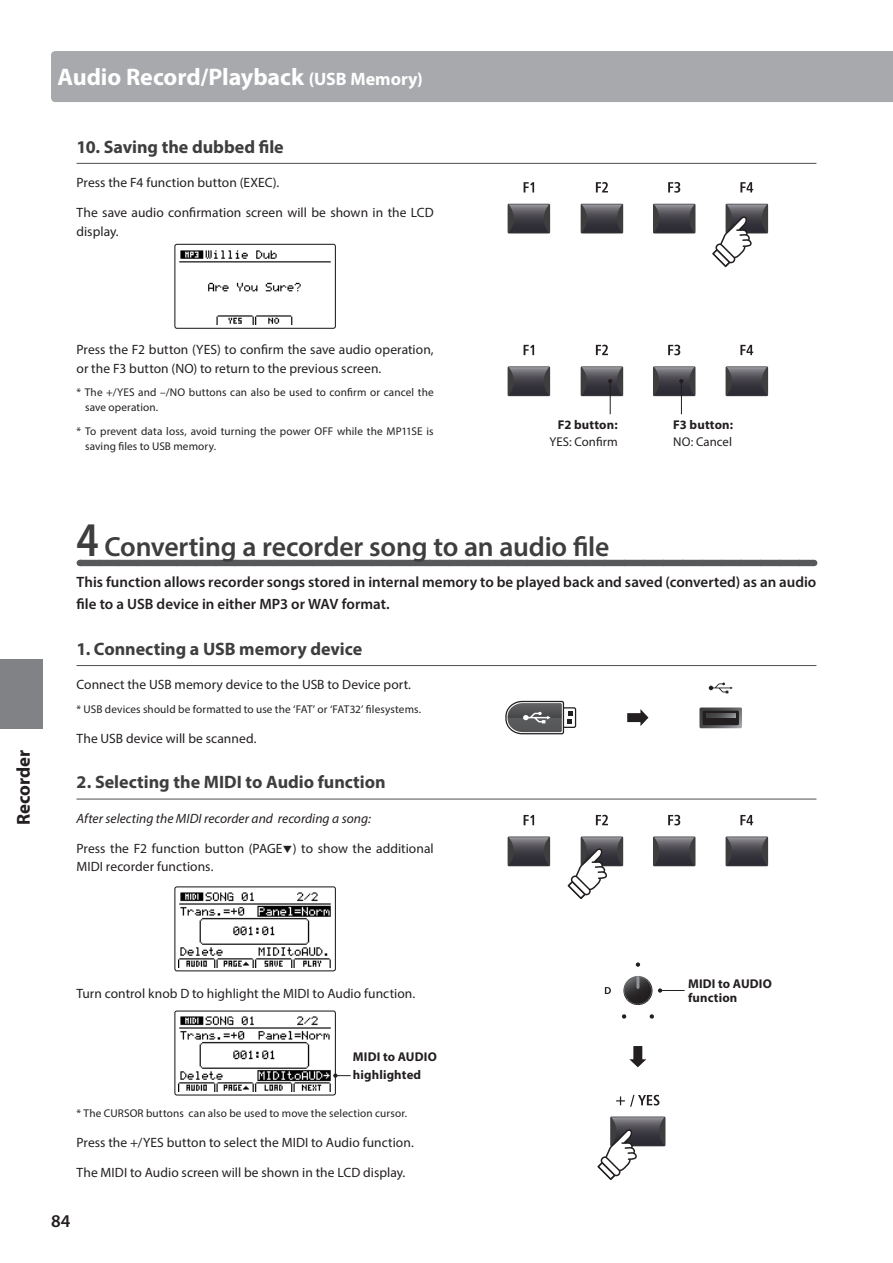
<style>
.page{position:relative;width:893px;height:1263px;background:#fff}
.page>*{position:absolute;margin:0;border:0;box-sizing:border-box;transform-origin:0 0}
.t1{font:600 27.75px "Myriad Pro";letter-spacing:-.01em;color:#3e3e3f}
.t2{font:700 24px "Myriad Pro";letter-spacing:-.005em;color:#fff}
.t3{font:700 18.75px "Myriad Pro";color:#231f20}
.t4{font:700 18px "Myriad Pro";color:#3e3e3f}
.t5{font:600 18px "Myriad Pro";color:#231f20}
.t6{font:600 15px/22.5px "Myriad Pro";color:#231f20}
.t7{font:13.5px/18.8px "Myriad Pro";letter-spacing:.005em;color:#231f20}
.t8{font:italic 13.5px "Myriad Pro";letter-spacing:.005em;color:#231f20}
.t9{font:700 12.75px/17.2px "Myriad Pro";letter-spacing:.01em;color:#231f20}
.t10{font:12.75px "Myriad Pro";letter-spacing:.01em;color:#231f20}
.t11{font:11.25px/15px "Myriad Pro";letter-spacing:.01em;color:#231f20}
.s1{font-size:18px}
.s2{font-size:48.6px}
</style>
<div class="page">
<div style="left:0;top:659px;width:43px;height:69px;background:#808285"></div>
<div style="left:51px;top:51px;width:842px;height:51px;background:#a8a9ad"></div>
<hr style="left:77px;top:163px;width:739px;height:1px;background:#57585a">
<div style="left:80px;top:560px;width:733px;height:6px;background:#57585a"></div>
<hr style="left:77px;top:665px;width:739px;height:1px;background:#57585a">
<hr style="left:77px;top:798px;width:739px;height:1px;background:#57585a">
<img style="left:179px;top:250px;width:152px;height:75px">
<div style="left:174px;top:244px;width:162px;height:85px;border:1px solid #231f20;border-radius:2px"></div>
<img style="left:179px;top:892px;width:152px;height:75px">
<div style="left:174px;top:886px;width:162px;height:85px;border:1px solid #231f20;border-radius:2px"></div>
<img style="left:179px;top:1016px;width:152px;height:75px">
<div style="left:174px;top:1010px;width:162px;height:85px;border:1px solid #231f20;border-radius:2px"></div>
<svg style="left:333px;top:1073px;width:18px;height:5px"></svg>
<svg style="left:524px;top:182px;width:10px;height:10px"></svg>
<svg style="left:596px;top:182px;width:12px;height:10px"></svg>
<svg style="left:668px;top:182px;width:12px;height:11px"></svg>
<svg style="left:740px;top:182px;width:13px;height:10px"></svg>
<div style="left:726px;top:204px;width:42px;height:29px;background:#3e3e3f"></div>
<div style="left:653px;top:204px;width:42px;height:29px;background:#3e3e3f"></div>
<svg style="left:654px;top:204px;width:40px;height:29px"></svg>
<div style="left:581px;top:204px;width:42px;height:29px;background:#3e3e3f"></div>
<svg style="left:582px;top:204px;width:40px;height:29px"></svg>
<div style="left:508px;top:204px;width:42px;height:29px;background:#3e3e3f"></div>
<svg style="left:509px;top:204px;width:40px;height:29px"></svg>
<svg style="left:712px;top:204px;width:55px;height:63px"></svg>
<svg style="left:524px;top:345px;width:10px;height:10px"></svg>
<svg style="left:596px;top:345px;width:12px;height:10px"></svg>
<svg style="left:668px;top:345px;width:12px;height:10px"></svg>
<svg style="left:740px;top:345px;width:13px;height:10px"></svg>
<svg style="left:726px;top:366px;width:42px;height:30px"></svg>
<svg style="left:727px;top:367px;width:40px;height:28px"></svg>
<svg style="left:653px;top:366px;width:42px;height:30px"></svg>
<svg style="left:581px;top:366px;width:42px;height:30px"></svg>
<svg style="left:508px;top:366px;width:42px;height:30px"></svg>
<svg style="left:509px;top:367px;width:40px;height:28px"></svg>
<svg style="left:654px;top:367px;width:40px;height:28px"></svg>
<hr style="left:681px;top:380px;width:1px;height:34px;background:#231f20">
<svg style="left:582px;top:367px;width:40px;height:28px"></svg>
<hr style="left:610px;top:380px;width:1px;height:34px;background:#231f20">
<div style="left:561px;top:707px;width:15px;height:21px;border:1px solid #231f20;border-radius:2px"></div>
<svg style="left:505px;top:700px;width:67px;height:35px"></svg>
<svg style="left:709px;top:682px;width:24px;height:11px"></svg>
<svg style="left:699px;top:707px;width:43px;height:21px"></svg>
<svg style="left:703px;top:711px;width:36px;height:14px"></svg>
<svg style="left:706px;top:714px;width:29px;height:3px"></svg>
<svg style="left:627px;top:709px;width:21px;height:17px"></svg>
<svg style="left:524px;top:815px;width:10px;height:10px"></svg>
<svg style="left:596px;top:815px;width:12px;height:10px"></svg>
<svg style="left:668px;top:815px;width:12px;height:10px"></svg>
<svg style="left:740px;top:815px;width:13px;height:10px"></svg>
<svg style="left:726px;top:836px;width:42px;height:30px"></svg>
<svg style="left:727px;top:837px;width:40px;height:28px"></svg>
<svg style="left:653px;top:836px;width:42px;height:30px"></svg>
<svg style="left:654px;top:837px;width:40px;height:28px"></svg>
<svg style="left:581px;top:836px;width:42px;height:30px"></svg>
<svg style="left:508px;top:836px;width:42px;height:30px"></svg>
<svg style="left:509px;top:837px;width:40px;height:28px"></svg>
<svg style="left:568px;top:837px;width:54px;height:62px"></svg>
<svg style="left:629px;top:1046px;width:17px;height:21px"></svg>
<svg style="left:616px;top:1095px;width:43px;height:12px"></svg>
<svg style="left:610px;top:1116px;width:55px;height:30px"></svg>
<svg style="left:597px;top:1117px;width:67px;height:63px"></svg>
<svg style="left:636px;top:962px;width:4px;height:5px"></svg>
<svg style="left:649px;top:1014px;width:5px;height:5px"></svg>
<svg style="left:622px;top:1014px;width:5px;height:5px"></svg>
<svg style="left:605px;top:987px;width:6px;height:7px"></svg>
<svg style="left:623px;top:976px;width:29px;height:29px"></svg>
<svg style="left:658px;top:988px;width:27px;height:5px"></svg>
<h2 class="t2" style="left:57px;top:61px;width:367px">Audio Record/Playback <span class="s1">(USB Memory)</span></h2>
<h3 class="t4" style="left:77px;top:135px;width:209px">10. Saving the dubbed file</h3>
<p class="t7" style="left:77px;top:173px;width:204px">Press the F4 function button (EXEC).</p>
<p class="t7" style="left:77px;top:203px;width:359px">The save audio confirmation screen will be shown in the LCD display.</p>
<h3 class="t3" style="left:11px;top:825px;width:77px;rotate:-90deg">Recorder</h3>
<p class="t7" style="left:77px;top:340px;width:359px">Press the F2 button (YES) to confirm the save audio operation, or the F3 button (NO) to return to the previous screen.</p>
<p class="t11" style="left:85px;top:385px;width:350px;text-indent:-9px">* The +/YES and –/NO buttons can also be used to confirm or cancel the save operation.</p>
<p class="t11" style="left:85px;top:423px;width:350px;text-indent:-9px">* To prevent data loss, avoid turning the power OFF while the MP11SE is saving files to USB memory.</p>
<p class="t9" style="left:558px;top:415px;width:61px">F2 button:</p>
<p class="t10" style="left:549px;top:434px;width:70px">YES: Confirm</p>
<p class="t9" style="left:673px;top:415px;width:61px">F3 button:</p>
<p class="t10" style="left:673px;top:434px;width:60px">NO: Cancel</p>
<h1 class="t1" style="left:77px;top:528px;width:534px"><span class="s2">4</span> Converting a recorder song to an audio file</h1>
<p class="t6" style="left:77px;top:570px;width:741px">This function allows recorder songs stored in internal memory to be played back and saved (converted) as an audio file to a USB device in either MP3 or WAV format.</p>
<h3 class="t4" style="left:77px;top:637px;width:287px">1. Connecting a USB memory device</h3>
<p class="t7" style="left:77px;top:675px;width:336px">Connect the USB memory device to the USB to Device port.</p>
<p class="t11" style="left:77px;top:701px;width:346px">* USB devices should be formatted to use the ‘FAT’ or ‘FAT32’ filesystems.</p>
<p class="t7" style="left:77px;top:728px;width:181px">The USB device will be scanned.</p>
<h3 class="t4" style="left:77px;top:770px;width:311px">2. Selecting the MIDI to Audio function</h3>
<p class="t8" style="left:77px;top:810px;width:296px">After selecting the MIDI recorder and recording a song:</p>
<p class="t7" style="left:77px;top:838px;width:359px">Press the F2 function button (PAGE ) to show the additional<br>MIDI recorder functions.</p>
<p class="t7" style="left:77px;top:984px;width:340px">Turn control knob D to highlight the MIDI to Audio function.</p>
<p class="t9" style="left:353px;top:1048px;width:85px">MIDI to AUDIO highlighted</p>
<p class="t11" style="left:77px;top:1105px;width:332px">* The CURSOR buttons can also be used to move the selection cursor.</p>
<p class="t7" style="left:77px;top:1133px;width:339px">Press the +/YES button to select the MIDI to Audio function.</p>
<p class="t7" style="left:77px;top:1163px;width:330px">The MIDI to Audio screen will be shown in the LCD display.</p>
<h3 class="t5" style="left:51px;top:1209px;width:21px">84</h3>
<p class="t9" style="left:688px;top:977px;width:85px;line-height:13.5px">MIDI to AUDIO function</p>
</div>
